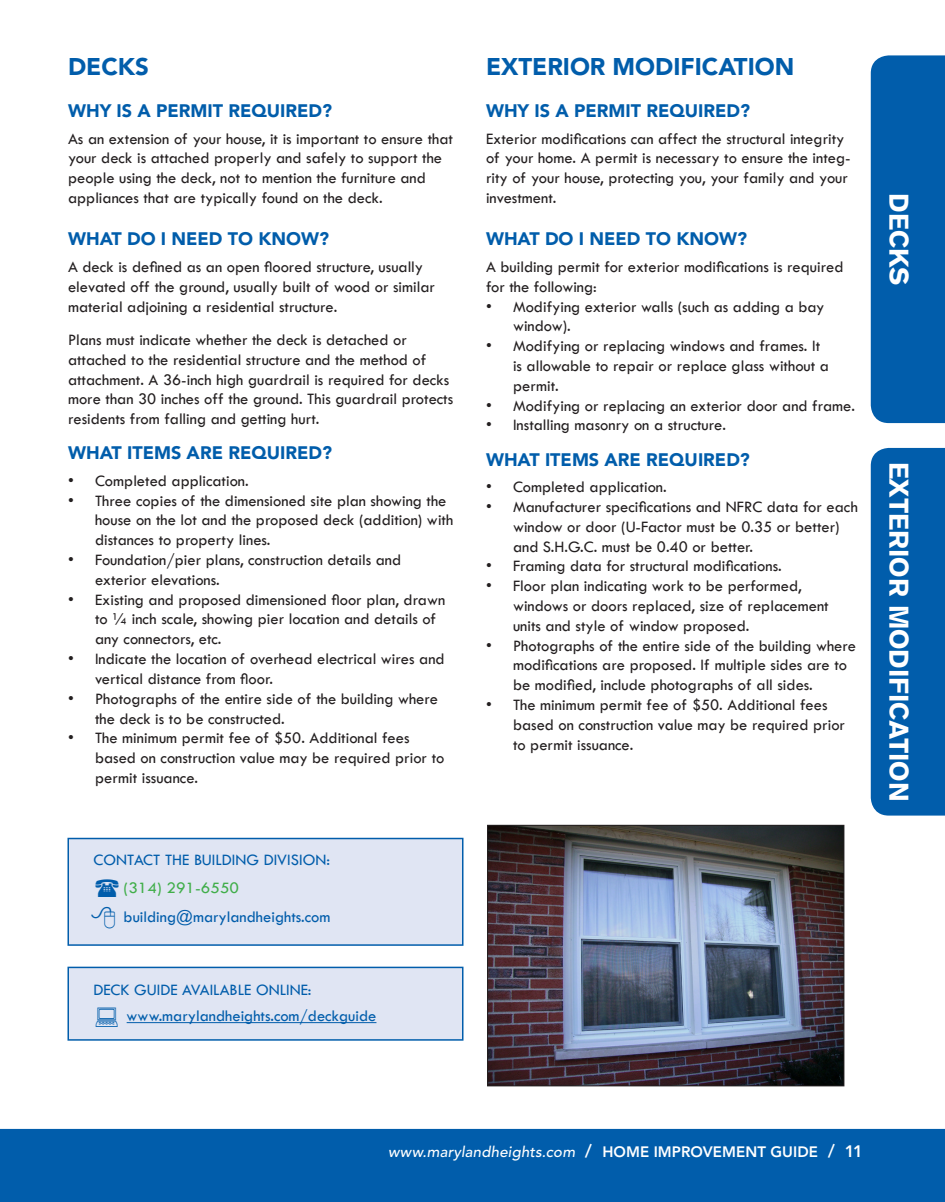
<style>
.page{position:relative;width:945px;height:1202px;background:#fff}
.page>*{position:absolute;margin:0;border:0;box-sizing:border-box;transform-origin:0 0}
.t1{font:27px "Gothic 725 BT Black A";color:#fff}
.t2{font:900 24px "Avenir LT Std";color:#015dab}
.t3{font:900 18px "Avenir LT Std";color:#015dab}
.t4{font:16.5px/19.8px "Tw Cen";color:#231f20}
.t5{font:16.5px "Tw Cen";color:#015dab}
.t6{font:16.5px "Tw Cen";color:#40ae49;scale:1.05 1}
.t7{font:italic 500 15px "Avenir LT Std";letter-spacing:.01em;color:#fff}
.s1{font-weight:800;font-style:normal;font-size:17.4px}
.s2{font-weight:800;font-style:normal}
.s3{font-weight:800;font-style:normal;font-size:16.5px}
</style>
<div class="page">
<div style="left:68px;top:837px;width:396px;height:108px;background:#e0e5f3;border:2px solid #015dab"></div>
<div style="left:68px;top:966px;width:396px;height:74px;background:#e0e5f3;border:2px solid #015dab"></div>
<hr style="left:127px;top:1022px;width:249px;height:1px;background:#015dab">
<img style="left:489px;top:827px;width:353px;height:257px">
<div style="left:487px;top:825px;width:357px;height:261px;border:1px solid #231f20"></div>
<div style="left:0;top:1128px;width:945px;height:74px;background:#015dab"></div>
<div style="left:871px;top:55px;width:74px;height:368px;background:#015dab"></div>
<div style="left:871px;top:448px;width:74px;height:367px;background:#015dab"></div>
<p class="t2" style="left:68px;top:52px;width:82px">DECKS</p>
<p class="t3" style="left:68px;top:100px;width:266px">WHY IS A PERMIT REQUIRED?</p>
<p class="t4" style="left:68px;top:128px;width:387px">As an extension of your house, it is important to ensure that your deck is attached properly and safely to support the people using the deck, not to mention the furniture and appliances that are typically found on the deck.</p>
<p class="t3" style="left:68px;top:228px;width:263px">WHAT DO I NEED TO KNOW?</p>
<p class="t4" style="left:68px;top:257px;width:369px">A deck is defined as an open floored structure, usually elevated off the ground, usually built of wood or similar material adjoining a residential structure.</p>
<p class="t4" style="left:68px;top:330px;width:387px">Plans must indicate whether the deck is detached or attached to the residential structure and the method of attachment. A 36-inch high guardrail is required for decks more than 30 inches off the ground. This guardrail protects residents from falling and getting hurt.</p>
<p class="t3" style="left:68px;top:442px;width:266px">WHAT ITEMS ARE REQUIRED?</p>
<p class="t4" style="left:68px;top:470px;width:182px">• Completed application.</p>
<p class="t4" style="left:95px;top:490px;width:360px;text-indent:-27px">• Three copies of the dimensioned site plan showing the house on the lot and the proposed deck (addition) with distances to property lines.</p>
<p class="t4" style="left:95px;top:550px;width:308px;text-indent:-27px">• Foundation/pier plans, construction details and exterior elevations.</p>
<p class="t4" style="left:95px;top:589px;width:352px;text-indent:-27px">• Existing and proposed dimensioned floor plan, drawn to ¼ inch scale, showing pier location and details of any connectors, etc.</p>
<p class="t4" style="left:95px;top:649px;width:351px;text-indent:-27px">• Indicate the location of overhead electrical wires and vertical distance from floor.</p>
<p class="t4" style="left:95px;top:688px;width:345px;text-indent:-27px">• Photographs of the entire side of the building where the deck is to be constructed.</p>
<p class="t4" style="left:95px;top:728px;width:351px;text-indent:-27px">• The minimum permit fee of $50. Additional fees based on construction value may be required prior to permit issuance.</p>
<p class="t5" style="left:93px;top:849px;width:238px">CONTACT THE BUILDING DIVISION:</p>
<p class="t6" style="left:124px;top:878px;width:112px">(314) 291-6550</p>
<p class="t5" style="left:124px;top:907px;width:208px">building@marylandheights.com</p>
<p class="t5" style="left:93px;top:979px;width:220px">DECK GUIDE AVAILABLE ONLINE:</p>
<p class="t5" style="left:127px;top:1006px;width:251px">www.marylandheights.com/deckguide</p>
<p class="t2" style="left:486px;top:52px;width:310px">EXTERIOR MODIFICATION</p>
<p class="t3" style="left:486px;top:100px;width:266px">WHY IS A PERMIT REQUIRED?</p>
<p class="t4" style="left:486px;top:128px;width:366px">Exterior modifications can affect the structural integrity of your home. A permit is necessary to ensure the integ&shy;rity of your house, protecting you, your family and your investment.</p>
<p class="t3" style="left:486px;top:228px;width:263px">WHAT DO I NEED TO KNOW?</p>
<p class="t4" style="left:486px;top:257px;width:359px">A building permit for exterior modifications is required for the following:</p>
<p class="t4" style="left:513px;top:296px;width:313px;text-indent:-27px">• Modifying exterior walls (such as adding a bay window).</p>
<p class="t4" style="left:513px;top:336px;width:317px;text-indent:-27px">• Modifying or replacing windows and frames. It is allowable to repair or replace glass without a permit.</p>
<p class="t4" style="left:486px;top:395px;width:370px">• Modifying or replacing an exterior door and frame.</p>
<p class="t4" style="left:486px;top:415px;width:241px">• Installing masonry on a structure.</p>
<p class="t3" style="left:486px;top:448px;width:266px">WHAT ITEMS ARE REQUIRED?</p>
<p class="t4" style="left:486px;top:477px;width:182px">• Completed application.</p>
<p class="t4" style="left:513px;top:497px;width:347px;text-indent:-27px">• Manufacturer specifications and NFRC data for each window or door (U-Factor must be 0.35 or better) and S.H.G.C. must be 0.40 or better.</p>
<p class="t4" style="left:486px;top:556px;width:297px">• Framing data for structural modifications.</p>
<p class="t4" style="left:513px;top:576px;width:317px;text-indent:-27px">• Floor plan indicating work to be performed, windows or doors replaced, size of replacement units and style of window proposed.</p>
<p class="t4" style="left:513px;top:635px;width:345px;text-indent:-27px">• Photographs of the entire side of the building where modifications are proposed. If multiple sides are to be modified, include photographs of all sides.</p>
<p class="t4" style="left:513px;top:695px;width:334px;text-indent:-27px">• The minimum permit fee of $50. Additional fees based on construction value may be required prior to permit issuance.</p>
<p class="t1" style="left:916px;top:193px;width:93px;rotate:90deg">DECKS</p>
<p class="t1" style="left:916px;top:462px;width:340px;rotate:90deg">EXTERIOR MODIFICATION</p>
<p class="t7" style="left:388px;top:1142px;width:476px">www.marylandheights.com <span class="s1">/</span> <span class="s2">HOME IMPROVEMENT GUIDE</span> <span class="s1">/</span> <span class="s3">11</span></p>
</div>
